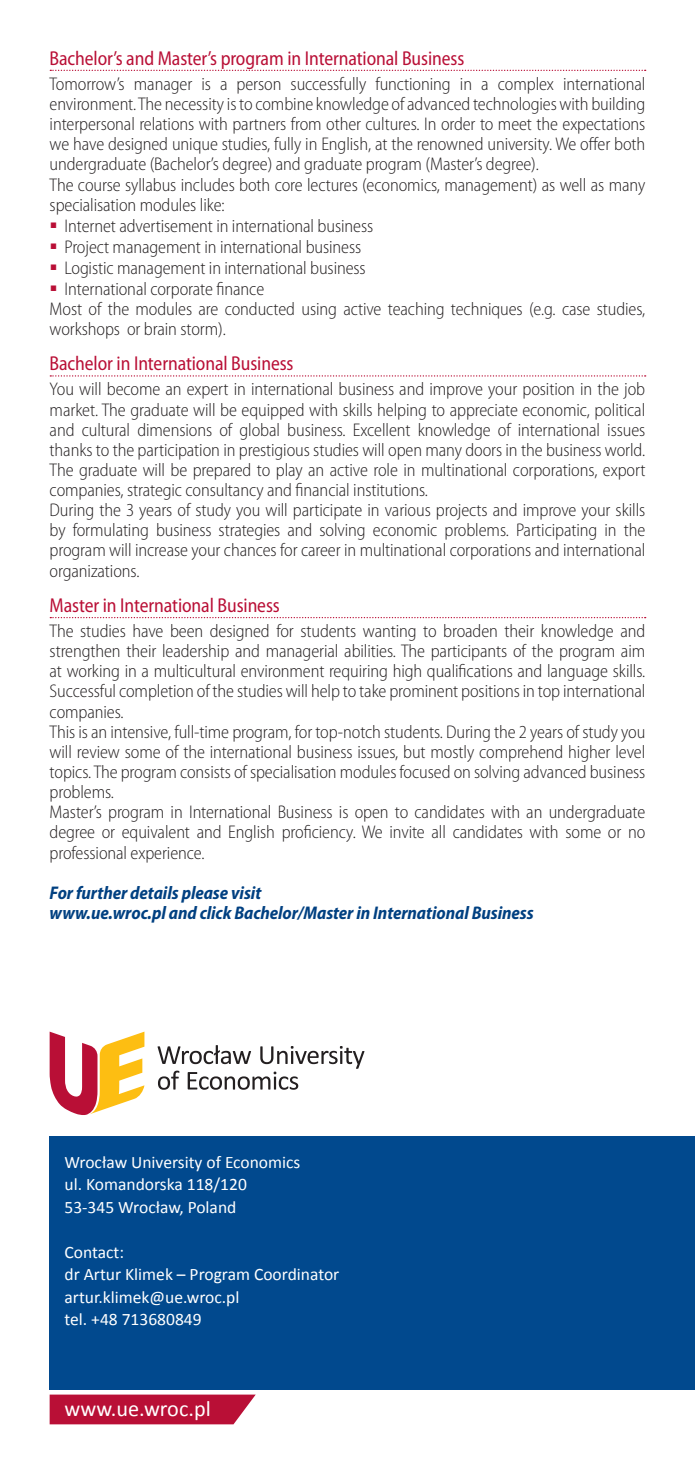
<style>
.page{position:relative;width:695px;height:1474px;background:#fff}
.page>*{position:absolute;margin:0;border:0;box-sizing:border-box;transform-origin:0 0}
.stopka_www{font:22.22px "Calibri";color:#fff}
.t1{font:semi-condensed 20.12px "Myriad Pro";letter-spacing:-.005em;color:#b90f36;scale:.95 1}
.nb{font:300 semi-condensed 18.38px/20.1px "Myriad Pro";letter-spacing:-.005em;color:#231f20;text-align:justify}
.t2{font:italic 700 semi-condensed 18.38px/20.1px "Myriad Pro";letter-spacing:-.005em;color:#014081}
.stopka_adresowa{font:17.5px/22.6px "Calibri";color:#fff}
</style>
<div class="page">
<svg style="left:50px;top:70px;width:595px;height:1px"></svg>
<svg style="left:50px;top:375px;width:595px;height:1px"></svg>
<svg style="left:50px;top:617px;width:595px;height:1px"></svg>
<div style="left:50px;top:1136px;width:644px;height:253px;background:#01498e"></div>
<svg style="left:50px;top:1031px;width:94px;height:84px"></svg>
<svg style="left:157px;top:1045px;width:207px;height:44px"></svg>
<svg style="left:50px;top:1394px;width:206px;height:30px;background:#be2044"></svg>
<p class="t1" style="left:50px;top:47px;width:438px">Bachelor’s and Master’s program in International Business</p>
<p class="nb" style="left:50px;top:74px;width:597px">Tomorrow’s manager is a person successfully functioning in a complex international environment. The necessity is to combine knowledge of advanced technologies with building interpersonal relations with partners from other cultures. In order to meet the expectations we have designed unique studies, fully in English, at the renowned university. We offer both undergraduate (Bachelor’s degree) and graduate program (Master’s degree).</p>
<p class="nb" style="left:50px;top:175px;width:597px">The course syllabus includes both core lectures (economics, management) as well as many specialisation modules like:</p>
<p class="nb" style="left:64px;top:216px;width:310px">Internet advertisement in international business</p>
<p class="nb" style="left:64px;top:237px;width:298px">Project management in international business</p>
<p class="nb" style="left:64px;top:258px;width:303px">Logistic management in international business</p>
<p class="nb" style="left:64px;top:279px;width:201px">International corporate finance</p>
<p class="nb" style="left:50px;top:299px;width:597px">Most of the modules are conducted using active teaching techniques (e.g. case studies, workshops or brain storm).</p>
<p class="t1" style="left:50px;top:353px;width:258px">Bachelor in International Business</p>
<p class="nb" style="left:50px;top:379px;width:597px">You will become an expert in international business and improve your position in the job market. The graduate will be equipped with skills helping to appreciate economic, political and cultural dimensions of global business. Excellent knowledge of international issues thanks to the participation in prestigious studies will open many doors in the business world.<br>The graduate will be prepared to play an active role in multinational corporations, export companies, strategic consultancy and financial institutions.</p>
<p class="nb" style="left:50px;top:500px;width:597px">During the 3 years of study you will participate in various projects and improve your skills by formulating business strategies and solving economic problems. Participating in the program will increase your chances for career in multinational corporations and international organizations.</p>
<p class="t1" style="left:50px;top:594px;width:244px">Master in International Business</p>
<p class="nb" style="left:50px;top:621px;width:597px">The studies have been designed for students wanting to broaden their knowledge and strengthen their leadership and managerial abilities. The participants of the program aim at working in a multicultural environment requiring high qualifications and language skills.<br>Successful completion of the studies will help to take prominent positions in top international companies.</p>
<p class="nb" style="left:50px;top:722px;width:597px">This is an intensive, full-time program, for top-notch students. During the 2 years of study you will review some of the international business issues, but mostly comprehend higher level topics. The program consists of specialisation modules focused on solving advanced business problems.</p>
<p class="nb" style="left:50px;top:802px;width:597px">Master’s program in International Business is open to candidates with an undergraduate degree or equivalent and English proficiency. We invite all candidates with some or no professional experience.</p>
<p class="t2" style="left:50px;top:883px;width:485px">For further details please visit<br>www.ue.wroc.pl and click Bachelor/Master in International Business</p>
<p class="stopka_adresowa" style="left:64px;top:1150px;width:237px">Wrocław University of Economics ul. Komandorska 118/120</p>
<p class="stopka_adresowa" style="left:64px;top:1195px;width:173px">53-345 Wrocław, Poland</p>
<p class="stopka_adresowa" style="left:64px;top:1240px;width:61px">Contact:</p>
<p class="stopka_adresowa" style="left:64px;top:1263px;width:276px">dr Artur Klimek – Program Coordinator</p>
<p class="stopka_adresowa" style="left:64px;top:1285px;width:176px">artur.klimek@ue.wroc.pl</p>
<p class="stopka_adresowa" style="left:64px;top:1308px;width:139px">tel. +48 713680849</p>
<p class="stopka_www" style="left:64px;top:1394px;width:148px">www.ue.wroc.pl</p>
</div>
